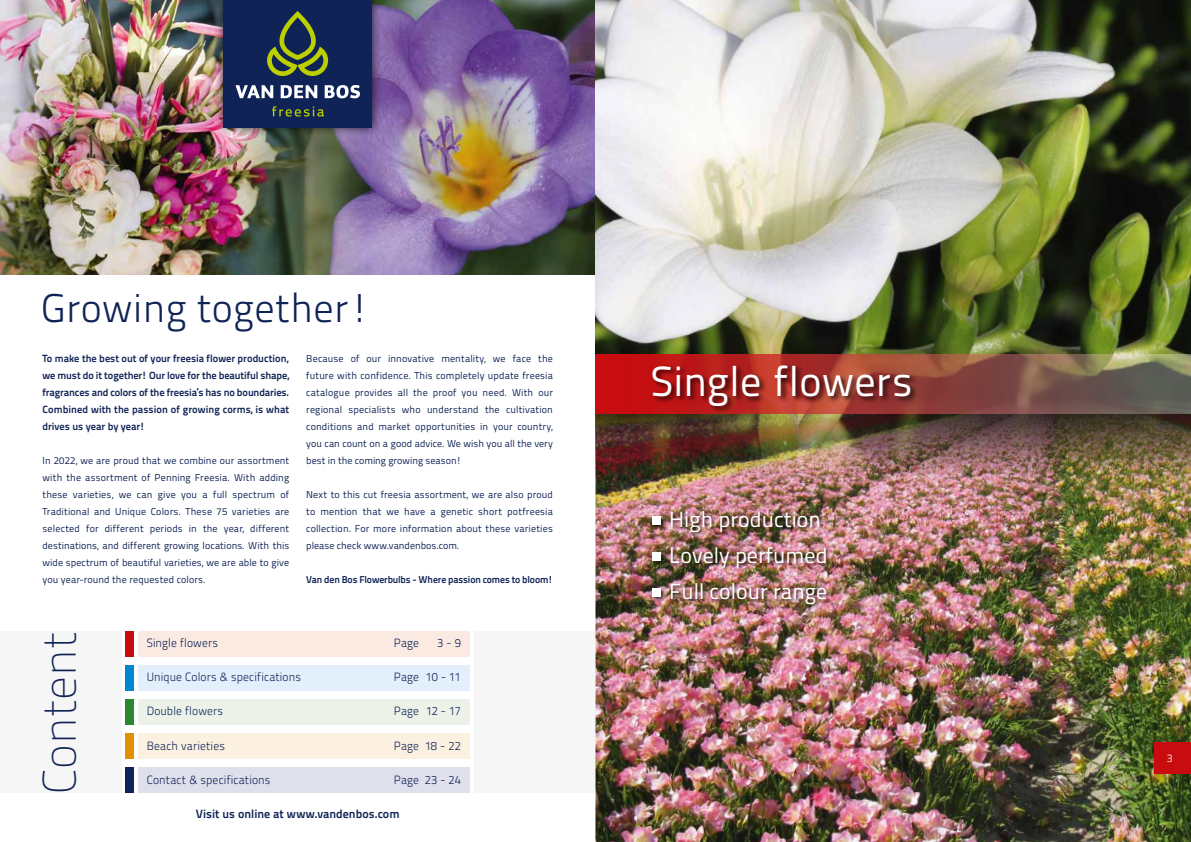
<style>
.page{position:relative;width:1191px;height:842px;background:#fff}
.page>*{position:absolute;margin:0;border:0;box-sizing:border-box;transform-origin:0 0}
.t1{font:100 47px "Titillium Text 22 L";color:#0f2356}
.t2{font:42px "Titillium Text 22 L";letter-spacing:.01em;color:#fff}
.t3{font:300 40px "Titillium Text 22 L";letter-spacing:.01em;color:#0f2356}
.t4{font:22px/36px "Titillium Text 22 L";color:#fff}
.t5{font:300 12px "Titillium Text 22 L";letter-spacing:.01em;color:#0f2356;scale:.96 1}
.t6{font:12px "Titillium Text 14 L 800 wt";color:#0f2356}
.t7{font:300 11px "Titillium Text 22 L";color:#fff}
.t8{font:10.4px/17px "Titillium Text 14 L 800 wt";letter-spacing:.005em;color:#0f2356;text-align:justify}
.t9{font:10px/17px "Titillium Text 14 L 400 wt";letter-spacing:.005em;color:#0f2356;text-align:justify}
.t10{font:10px "Titillium Text 14 L 800 wt";letter-spacing:-.01em;color:#0f2356}
</style>
<div class="page">
<img style="left:446px;top:0;width:149px;height:275px">
<img style="left:595px;top:0;width:596px;height:213px">
<div style="left:138px;top:631px;width:332px;height:25px;background:#fbeae2"></div>
<div style="left:138px;top:665px;width:332px;height:25px;background:#e3effb"></div>
<div style="left:0;top:631px;width:121px;height:161px;background:#f6f6f6"></div>
<div style="left:474px;top:631px;width:121px;height:161px;background:#f6f6f6"></div>
<div style="left:138px;top:699px;width:332px;height:25px;background:#edf2e9"></div>
<div style="left:138px;top:733px;width:332px;height:25px;background:#fcf1e1"></div>
<div style="left:138px;top:767px;width:332px;height:25px;background:#e0e0ed"></div>
<svg style="left:595px;top:213px;width:596px;height:55px;background:#9da281"></svg>
<img style="left:595px;top:268px;width:596px;height:574px">
<div style="left:670px;top:509px;width:161px;height:100px;background:#000;opacity:.75"></div>
<div style="left:125px;top:631px;width:9px;height:25px;background:#c90c0f"></div>
<div style="left:125px;top:665px;width:9px;height:25px;background:#0086ce"></div>
<div style="left:125px;top:699px;width:9px;height:25px;background:#2c8732"></div>
<div style="left:125px;top:733px;width:9px;height:25px;background:#e29100"></div>
<div style="left:125px;top:767px;width:9px;height:25px;background:#0f2356"></div>
<div style="left:651px;top:551px;width:15px;height:15px;background:#000;opacity:.75"></div>
<div style="left:652px;top:552px;width:8px;height:8px;background:#fff"></div>
<div style="left:651px;top:515px;width:15px;height:15px;background:#000;opacity:.75"></div>
<div style="left:652px;top:516px;width:8px;height:8px;background:#fff"></div>
<div style="left:651px;top:587px;width:15px;height:15px;background:#000;opacity:.75"></div>
<div style="left:652px;top:588px;width:8px;height:8px;background:#fff"></div>
<img style="left:0;top:0;width:446px;height:275px">
<div style="left:1154px;top:743px;width:37px;height:31px;background:#c90c0f"></div>
<div style="left:214px;top:0;width:167px;height:137px;background:#000;opacity:.75"></div>
<div style="left:223px;top:0;width:149px;height:128px;background:#0f2356"></div>
<svg style="left:235px;top:85px;width:38px;height:13px"></svg>
<svg style="left:281px;top:85px;width:36px;height:13px"></svg>
<svg style="left:267px;top:11px;width:62px;height:65px"></svg>
<svg style="left:272px;top:106px;width:52px;height:11px"></svg>
<svg style="left:325px;top:85px;width:35px;height:13px"></svg>
<svg style="left:595px;top:354px;width:596px;height:60px;background:#8e4a40"></svg>
<div style="left:651px;top:364px;width:267px;height:50px;background:#000;opacity:.75"></div>
<h3 class="t3" style="left:41px;top:279px;width:330px">Growing together!</h3>
<p class="t8" style="left:43px;top:350px;width:248px">To make the best out of your freesia flower production, we must do it together! Our love for the beautiful shape, fragrances and colors of the freesia’s has no boundaries.<br>Combined with the passion of growing corms, is what drives us year by year!</p>
<p class="t9" style="left:43px;top:452px;width:248px">In 2022, we are proud that we combine our assortment with the assortment of Penning Freesia. With adding these varieties, we can give you a full spectrum of Traditional and Unique Colors. These 75 varieties are selected for different periods in the year, different destinations, and different growing locations. With this wide spectrum of beautiful varieties, we are able to give you year-round the requested colors.</p>
<p class="t9" style="left:306px;top:350px;width:248px">Because of our innovative mentality, we face the future with confidence. This completely update freesia catalogue provides all the proof you need. With our regional specialists who understand the cultivation conditions and market opportunities in your country, you can count on a good advice. We wish you all the very best in the coming growing season!</p>
<p class="t9" style="left:306px;top:486px;width:248px">Next to this cut freesia assortment, we are also proud to mention that we have a genetic short potfreesia collection. For more information about these varieties please check www.vandenbos.com.</p>
<p class="t10" style="left:306px;top:573px;width:248px">Van den Bos Flowerbulbs - Where passion comes to bloom!</p>
<h1 class="t1" style="left:26px;top:794px;width:164px;rotate:-90deg">Content</h1>
<p class="t5" style="left:147px;top:634px;width:76px">Single flowers</p>
<p class="t5" style="left:394px;top:634px;width:28px">Page</p>
<p class="t5" style="left:437px;top:634px;width:26px">3 - 9</p>
<p class="t5" style="left:147px;top:668px;width:162px">Unique Colors &amp; specifications</p>
<p class="t5" style="left:394px;top:668px;width:71px">Page 10 - 11</p>
<p class="t5" style="left:147px;top:702px;width:81px">Double flowers</p>
<p class="t5" style="left:394px;top:702px;width:71px">Page 12 - 17</p>
<p class="t5" style="left:147px;top:736px;width:83px">Beach varieties</p>
<p class="t5" style="left:394px;top:736px;width:71px">Page 18 - 22</p>
<p class="t5" style="left:147px;top:770px;width:130px">Contact &amp; specifications</p>
<p class="t5" style="left:394px;top:770px;width:71px">Page 23 - 24</p>
<p class="t6" style="left:196px;top:806px;width:205px">Visit us online at www.vandenbos.com</p>
<h2 class="t2" style="left:651px;top:350px;width:263px">Single flowers</h2>
<h3 class="t4" style="left:669px;top:500px;width:160px">High production<br>Lovely perfumed<br>Full colour range</h3>
<p class="t7" style="left:1166px;top:751px;width:7px">3</p>
</div>
